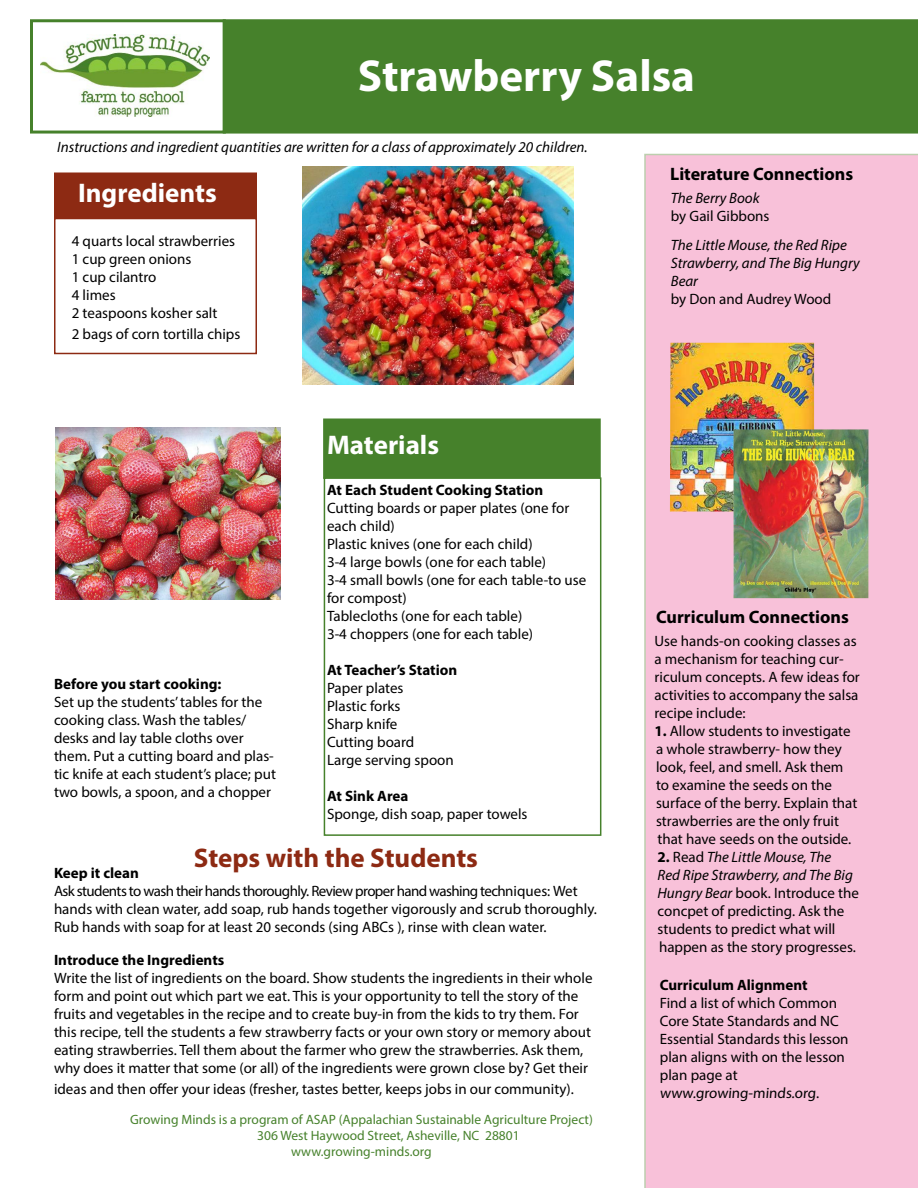
<style>
.page{position:relative;width:918px;height:1188px;background:#fff}
.page>*{position:absolute;margin:0;border:0;box-sizing:border-box;transform-origin:0 0}
.t1{font:700 45px "Myriad Pro";color:#fff}
.t2{font:700 27px "Myriad Pro";color:#fff}
.t3{font:700 27px "Myriad Pro";color:#8d2a13}
.t4{font:700 18px "Myriad Pro";color:#000}
.t5{font:15px/18px "Myriad Pro";color:#000}
.t6{font:italic 15px/18px "Myriad Pro";color:#000}
.t7{font:700 15px "Myriad Pro";color:#000}
.t8{font:13.5px "Myriad Pro";color:#46812b}
.s1{font-weight:700}
.s2{font-style:italic}
</style>
<div class="page">
<div style="left:644px;top:154px;width:274px;height:1034px;background:#f8c1d9"></div>
<img style="left:670px;top:343px;width:144px;height:169px">
<div style="left:226px;top:19px;width:692px;height:115px;background:#46812b"></div>
<div style="left:54px;top:172px;width:203px;height:47px;background:#8d2a13;border:2px solid #8d2a13"></div>
<div style="left:54px;top:218px;width:203px;height:136px;background:#fff;border:2px solid #8d2a13"></div>
<img style="left:734px;top:429px;width:134px;height:169px">
<div style="left:323px;top:418px;width:278px;height:61px;background:#46812b;border:2px solid #46812b"></div>
<div style="left:324px;top:477px;width:277px;height:359px;background:#fff;border:2px solid #46812b"></div>
<img style="left:303px;top:166px;width:271px;height:219px">
<img style="left:41px;top:35px;width:169px;height:82px">
<div style="left:30px;top:19px;width:196px;height:115px;border:3px solid #46812b"></div>
<img style="left:56px;top:428px;width:224px;height:172px">
<h1 class="t1" style="left:358px;top:46px;width:339px">Strawberry Salsa</h1>
<p class="t6" style="left:57px;top:138px;width:532px">Instructions and ingredient quantities are written for a class of approximately 20 children.</p>
<h2 class="t2" style="left:78px;top:175px;width:140px">Ingredients</h2>
<p class="t5" style="left:72px;top:231px;width:165px">4 quarts local strawberries<br>1 cup green onions<br>1 cup cilantro<br>4 limes<br>2 teaspoons kosher salt</p>
<p class="t5" style="left:72px;top:325px;width:170px">2 bags of corn tortilla chips</p>
<p class="t7" style="left:54px;top:675px;width:169px">Before you start cooking:</p>
<p class="t5" style="left:54px;top:693px;width:223px">Set up the students’ tables for the cooking class. Wash the tables/ desks and lay table cloths over them. Put a cutting board and plas&shy;tic knife at each student’s place; put two bowls, a spoon, and a chopper</p>
<h2 class="t2" style="left:327px;top:427px;width:114px">Materials</h2>
<p class="t7" style="left:327px;top:480px;width:218px">At Each Student Cooking Station</p>
<p class="t5" style="left:327px;top:499px;width:261px">Cutting boards or paper plates (one for each child)<br>Plastic knives (one for each child)<br>3-4 large bowls (one for each table)<br>3-4 small bowls (one for each table-to use for compost)<br>Tablecloths (one for each table)<br>3-4 choppers (one for each table)</p>
<p class="t7" style="left:327px;top:660px;width:132px">At Teacher’s Station</p>
<p class="t5" style="left:327px;top:679px;width:128px">Paper plates<br>Plastic forks<br>Sharp knife<br>Cutting board<br>Large serving spoon</p>
<p class="t7" style="left:327px;top:786px;width:83px">At Sink Area</p>
<p class="t5" style="left:327px;top:805px;width:202px">Sponge, dish soap, paper towels</p>
<h2 class="t3" style="left:194px;top:841px;width:286px">Steps with the Students</h2>
<p class="t7" style="left:54px;top:863px;width:86px">Keep it clean</p>
<p class="t5" style="left:54px;top:882px;width:545px">Ask students to wash their hands thoroughly. Review proper hand washing techniques: Wet hands with clean water, add soap, rub hands together vigorously and scrub thoroughly.<br>Rub hands with soap for at least 20 seconds (sing ABCs ), rinse with clean water.</p>
<p class="t7" style="left:54px;top:950px;width:172px">Introduce the Ingredients</p>
<p class="t5" style="left:54px;top:968px;width:540px">Write the list of ingredients on the board. Show students the ingredients in their whole form and point out which part we eat. This is your opportunity to tell the story of the fruits and vegetables in the recipe and to create buy-in from the kids to try them. For this recipe, tell the students a few strawberry facts or your own story or memory about eating strawberries. Tell them about the farmer who grew the strawberries. Ask them, why does it matter that some (or all) of the ingredients were grown close by? Get their</p>
<p class="t5" style="left:54px;top:1080px;width:521px">ideas and then offer your ideas (fresher, tastes better, keeps jobs in our community).</p>
<p class="t8" style="left:130px;top:1111px;width:464px">Growing Minds is a program of ASAP (Appalachian Sustainable Agriculture Project)</p>
<p class="t8" style="left:257px;top:1127px;width:264px">306 West Haywood Street, Asheville, NC 28801</p>
<p class="t8" style="left:291px;top:1143px;width:142px">www.growing-minds.org</p>
<p class="t4" style="left:670px;top:162px;width:185px">Literature Connections</p>
<p class="t6" style="left:671px;top:189px;width:90px">The Berry Book</p>
<p class="t5" style="left:671px;top:207px;width:100px">by Gail Gibbons</p>
<p class="t6" style="left:671px;top:236px;width:190px">The Little Mouse, the Red Ripe<br>Strawberry, and The Big Hungry<br>Bear</p>
<p class="t5" style="left:671px;top:290px;width:162px">by Don and Audrey Wood</p>
<p class="t4" style="left:656px;top:605px;width:194px">Curriculum Connections</p>
<p class="t5" style="left:655px;top:632px;width:207px">Use hands-on cooking classes as a mechanism for teaching cur&shy;riculum concepts. A few ideas for activities to accompany the salsa recipe include:</p>
<p class="t5" style="left:655px;top:722px;width:204px"><span class="s1">1.</span> Allow students to investigate a whole strawberry- how they look, feel, and smell. Ask them to examine the seeds on the surface of the berry. Explain that strawberries are the only fruit that have seeds on the outside.</p>
<p class="t5" style="left:658px;top:848px;width:203px"><span class="s1">2.</span> Read <span class="s2">The Little Mouse, The<br>Red Ripe Strawberry, and The Big<br>Hungry Bear</span> book. Introduce the concpet of predicting. Ask the students to predict what will happen as the story progresses.</p>
<p class="t7" style="left:660px;top:975px;width:149px">Curriculum Alignment</p>
<p class="t5" style="left:660px;top:993px;width:190px">Find a list of which Common<br>Core State Standards and NC<br>Essential Standards this lesson plan aligns with on the lesson plan page at www.growing-minds.org.</p>
</div>
